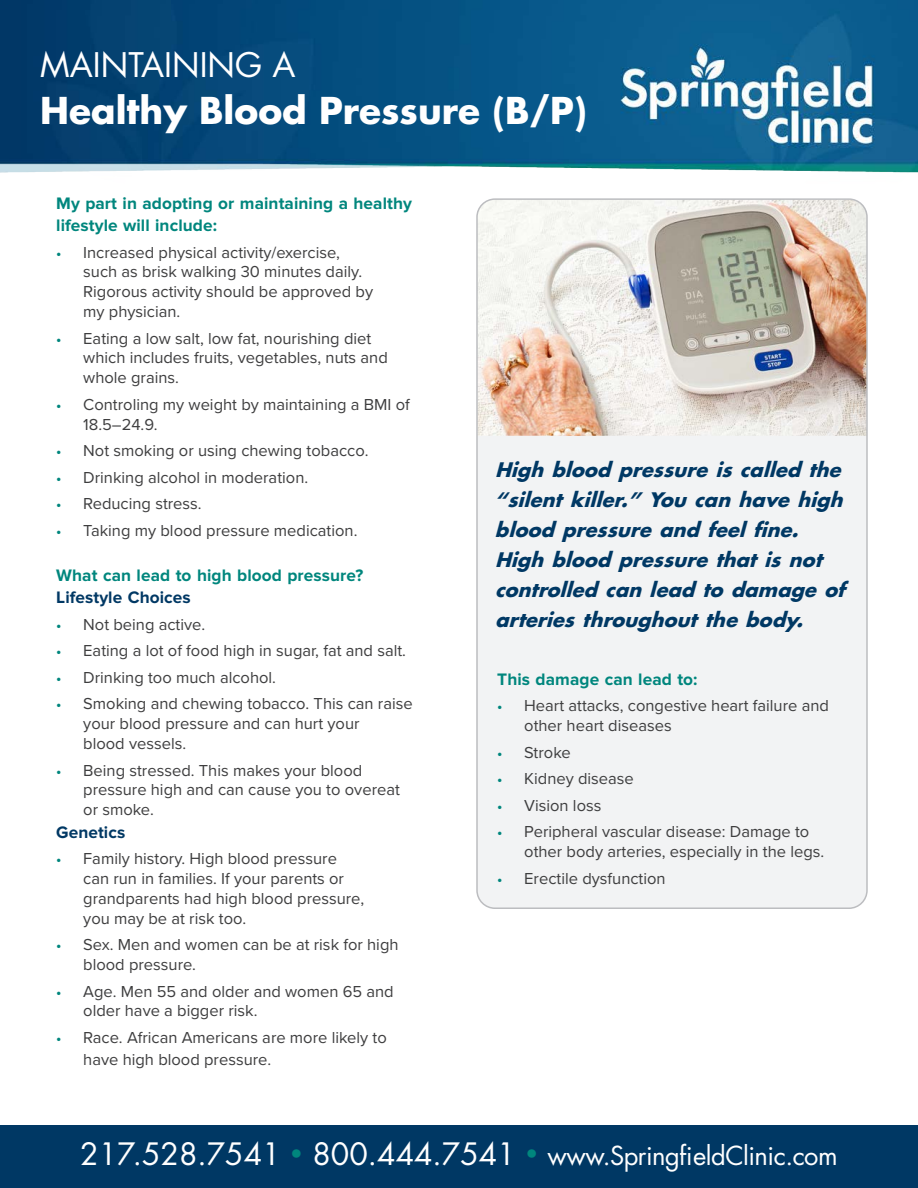
<style>
.page{position:relative;width:918px;height:1188px;background:#fff}
.page>*{position:absolute;margin:0;border:0;box-sizing:border-box;transform-origin:0 0}
.t1{font:700 36px "Futura Std";color:#fff}
.t2{font:33px "Futura Std";color:#fff}
.t3{font:25.5px "Futura Std";letter-spacing:-.02em;color:#fff}
.t4{font:italic 700 19.5px/30px "Futura Std";color:#003864}
.t5{font:700 17.25px/22.5px "Proxima Nova";letter-spacing:.005em;color:#00867d}
.t6{font:700 17.25px "Proxima Nova";letter-spacing:.005em;color:#003864}
.t7{font:16.5px/19.8px "Proxima Nova";color:#3e3e3f}
.s1{font-weight:600;font-size:15px;color:#00867d}
.s2{color:#003864}
.s3{font-size:30px}
.s4{font-size:22.5px;color:#00867d}
</style>
<div class="page">
<img style="left:0;top:0;width:918px;height:1126px">
<div style="left:0;top:1126px;width:918px;height:62px;background:#003864"></div>
<p class="t2" style="left:40px;top:44px;width:257px">MAINTAINING A</p>
<p class="t1" style="left:40px;top:87px;width:548px">Healthy Blood Pressure (B/P)</p>
<p class="t5" style="left:56px;top:192px;width:357px">My part in adopting or maintaining a healthy lifestyle will include:</p>
<p class="t7" style="left:83px;top:242px;width:291px;text-indent:-27px"><span class="s1">•</span> Increased physical activity/exercise, such as brisk walking 30 minutes daily.<br>Rigorous activity should be approved by my physician.</p>
<p class="t7" style="left:83px;top:328px;width:306px;text-indent:-27px"><span class="s1">•</span> Eating a low salt, low fat, nourishing diet which includes fruits, vegetables, nuts and whole grains.</p>
<p class="t7" style="left:83px;top:394px;width:328px;text-indent:-27px"><span class="s1">•</span> Controling my weight by maintaining a BMI of<br>18.5–24.9.</p>
<p class="t7" style="left:56px;top:440px;width:314px"><span class="s1">•</span> Not smoking or using chewing tobacco.</p>
<p class="t7" style="left:56px;top:467px;width:253px"><span class="s1">•</span> Drinking alcohol in moderation.</p>
<p class="t7" style="left:56px;top:493px;width:147px"><span class="s1">•</span> Reducing stress.</p>
<p class="t7" style="left:56px;top:520px;width:303px"><span class="s1">•</span> Taking my blood pressure medication.</p>
<p class="t5" style="left:56px;top:564px;width:308px">What can lead to high blood pressure?<br><span class="s2">Lifestyle Choices</span></p>
<p class="t7" style="left:56px;top:614px;width:151px"><span class="s1">•</span> Not being active.</p>
<p class="t7" style="left:56px;top:640px;width:351px"><span class="s1">•</span> Eating a lot of food high in sugar, fat and salt.</p>
<p class="t7" style="left:56px;top:667px;width:221px"><span class="s1">•</span> Drinking too much alcohol.</p>
<p class="t7" style="left:83px;top:693px;width:331px;text-indent:-27px"><span class="s1">•</span> Smoking and chewing tobacco. This can raise your blood pressure and can hurt your<br>blood vessels.</p>
<p class="t7" style="left:83px;top:760px;width:318px;text-indent:-27px"><span class="s1">•</span> Being stressed. This makes your blood pressure high and can cause you to overeat or smoke.</p>
<p class="t6" style="left:56px;top:822px;width:71px">Genetics</p>
<p class="t7" style="left:83px;top:848px;width:283px;text-indent:-27px"><span class="s1">•</span> Family history. High blood pressure can run in families. If your parents or grandparents had high blood pressure, you may be at risk too.</p>
<p class="t7" style="left:83px;top:934px;width:317px;text-indent:-27px"><span class="s1">•</span> Sex. Men and women can be at risk for high blood pressure.</p>
<p class="t7" style="left:83px;top:980px;width:312px;text-indent:-27px"><span class="s1">•</span> Age. Men 55 and older and women 65 and older have a bigger risk.</p>
<p class="t7" style="left:83px;top:1025px;width:305px;line-height:22.5px;text-indent:-27px"><span class="s1">•</span> Race. African Americans are more likely to have high blood pressure.</p>
<p class="t4" style="left:495px;top:454px;width:358px">High blood pressure is called the “silent killer.” You can have high blood pressure and feel fine.<br>High blood pressure that is not controlled can lead to damage of arteries throughout the body.</p>
<p class="t5" style="left:497px;top:668px;width:202px">This damage can lead to:</p>
<p class="t7" style="left:524px;top:695px;width:306px;text-indent:-27px"><span class="s1">•</span> Heart attacks, congestive heart failure and other heart diseases</p>
<p class="t7" style="left:497px;top:742px;width:75px"><span class="s1">•</span> Stroke</p>
<p class="t7" style="left:497px;top:768px;width:138px"><span class="s1">•</span> Kidney disease</p>
<p class="t7" style="left:497px;top:795px;width:106px"><span class="s1">•</span> Vision loss</p>
<p class="t7" style="left:524px;top:821px;width:302px;text-indent:-27px"><span class="s1">•</span> Peripheral vascular disease: Damage to other body arteries, especially in the legs.</p>
<p class="t7" style="left:497px;top:868px;width:170px"><span class="s1">•</span> Erectile dysfunction</p>
<p class="t3" style="left:80px;top:1139px;width:759px"><span class="s3">217.528.7541</span> <span class="s4">•</span> <span class="s3">800.444.7541</span> <span class="s4">•</span> www.SpringfieldClinic.com</p>
</div>
